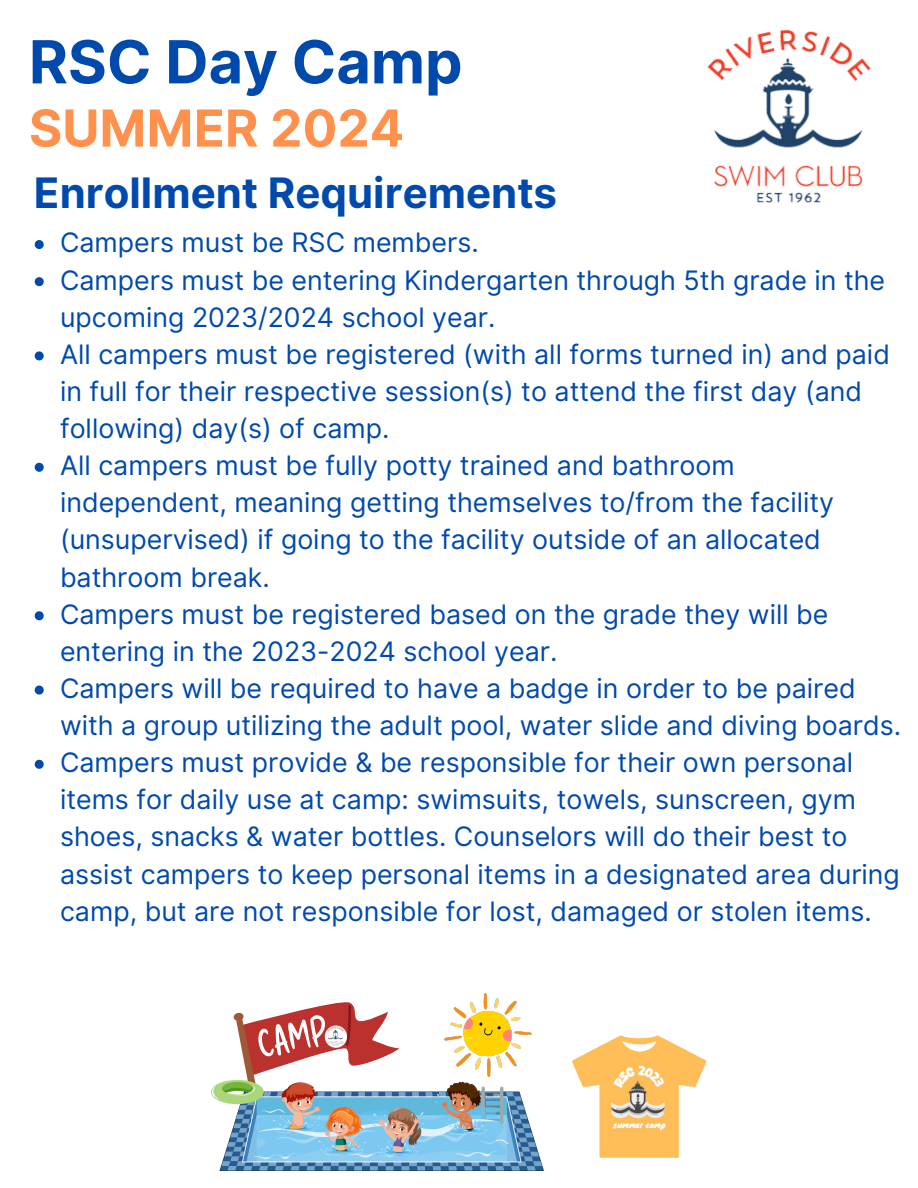
<style>
.page{position:relative;width:918px;height:1188px;background:#fff}
.page>*{position:absolute;margin:0;border:0;box-sizing:border-box;transform-origin:0 0}
.t1{font:700 59.4px "Inter";color:#004aad}
.t2{font:700 51px "Inter";color:#ff914d}
.t3{font:700 42px "Inter";color:#004aad}
.t4{font:26.85px/37.2px "Inter";color:#004aad}
</style>
<div class="page">
<svg style="left:35px;top:240px;width:9px;height:9px"></svg>
<svg style="left:35px;top:277px;width:9px;height:9px"></svg>
<svg style="left:35px;top:351px;width:9px;height:9px"></svg>
<svg style="left:35px;top:463px;width:9px;height:9px"></svg>
<svg style="left:35px;top:611px;width:9px;height:9px"></svg>
<svg style="left:35px;top:686px;width:9px;height:9px"></svg>
<svg style="left:35px;top:760px;width:9px;height:9px"></svg>
<img style="left:707px;top:30px;width:164px;height:173px">
<svg style="left:233px;top:1002px;width:166px;height:79px"></svg>
<img style="left:211px;top:1081px;width:333px;height:90px">
<img style="left:444px;top:993px;width:88px;height:84px">
<svg style="left:325px;top:1025px;width:22px;height:23px"></svg>
<img style="left:326px;top:1027px;width:20px;height:19px">
<img style="left:572px;top:1035px;width:135px;height:123px">
<p class="t1" style="left:29px;top:26px;width:435px">RSC Day Camp</p>
<p class="t2" style="left:29px;top:98px;width:377px">SUMMER 2024</p>
<h1 class="t3" style="left:34px;top:167px;width:525px">Enrollment Requirements</h1>
<h2 class="t4" style="left:60px;top:224px;width:420px">Campers must be RSC members.</h2>
<h3 class="t4" style="left:60px;top:261px;width:827px">Campers must be entering Kindergarten through 5th grade in the upcoming 2023/2024 school year.</h3>
<p class="t4" style="left:60px;top:335px;width:831px">All campers must be registered (with all forms turned in) and paid in full for their respective session(s) to attend the first day (and following) day(s) of camp.</p>
<p class="t4" style="left:60px;top:447px;width:776px">All campers must be fully potty trained and bathroom independent, meaning getting themselves to/from the facility (unsupervised) if going to the facility outside of an allocated bathroom break.</p>
<p class="t4" style="left:60px;top:595px;width:770px">Campers must be registered based on the grade they will be entering in the 2023-2024 school year.</p>
<p class="t4" style="left:60px;top:670px;width:843px">Campers will be required to have a badge in order to be paired with a group utilizing the adult pool, water slide and diving boards.</p>
<p class="t4" style="left:60px;top:744px;width:841px">Campers must provide &amp; be responsible for their own personal items for daily use at camp: swimsuits, towels, sunscreen, gym shoes, snacks &amp; water bottles. Counselors will do their best to assist campers to keep personal items in a designated area during camp, but are not responsible for lost, damaged or stolen items.</p>
</div>
